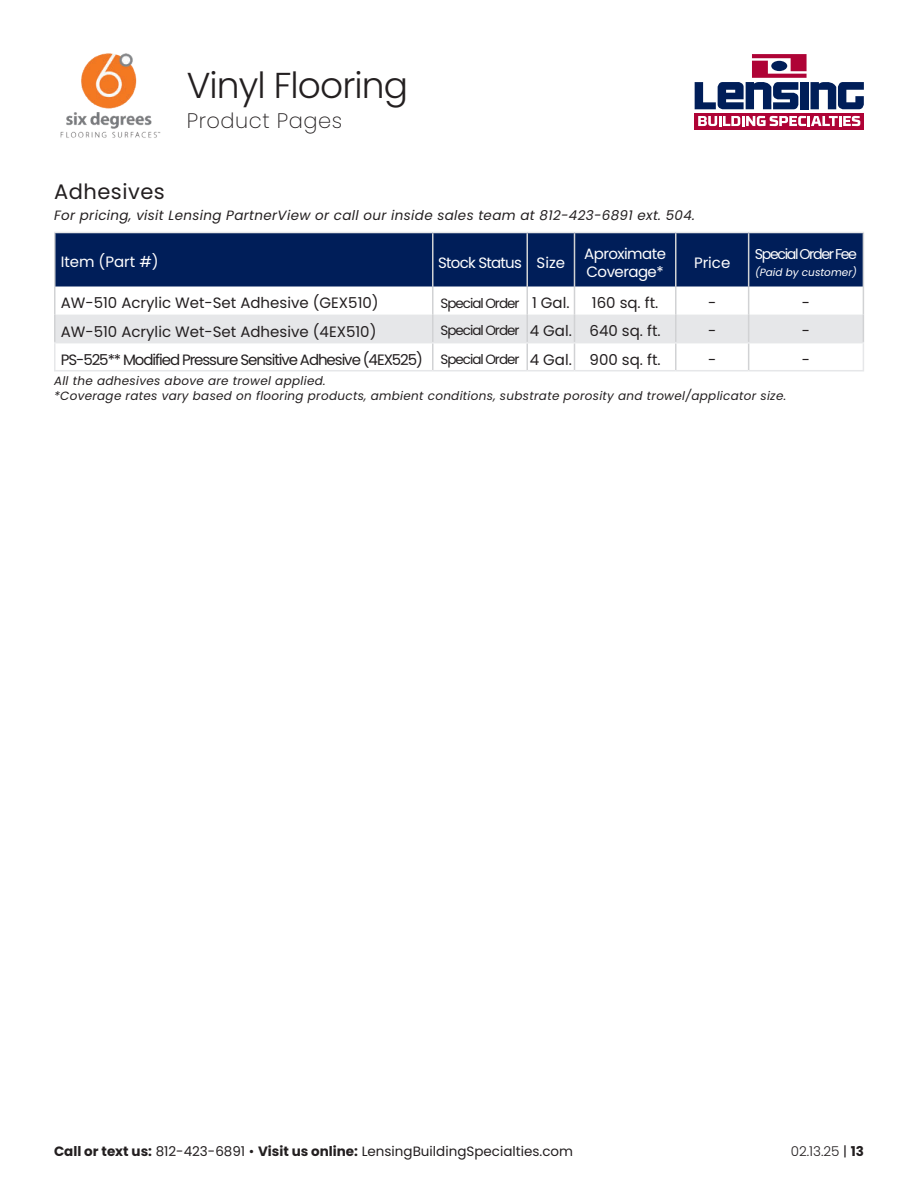
<style>
.page{position:relative;width:918px;height:1188px;background:#fff}
.page>*{position:absolute;margin:0;border:0;box-sizing:border-box;transform-origin:0 0}
.t1{font:300 36px "Poppins";letter-spacing:-.025em;color:#231f20}
.t2{font:200 21px "Poppins";letter-spacing:.025em;color:#231f20}
.t3{font:21px "Poppins";letter-spacing:.025em;color:#231f20}
.t4{font:15px "Poppins";color:#231f20}
.t5{font:15px "Poppins";letter-spacing:-.07em;color:#231f20}
.t6{font:15px/18px "Poppins";letter-spacing:-.035em;color:#fff}
.t7{font:15px "Poppins";color:#fff}
.t8{font:14.25px "Poppins";letter-spacing:-.1em;color:#fff}
.t9{font:italic 13.5px "Poppins";letter-spacing:.025em;color:#231f20}
.t10{font:13.5px "Poppins";color:#231f20}
.t11{font:13.5px "Poppins";letter-spacing:-.075em;color:#231f20}
.t12{font:300 13.5px "Poppins";color:#231f20}
.t13{font:italic 12px/14.4px "Poppins";letter-spacing:.025em;color:#231f20}
.t14{font:italic 10.5px "Poppins";color:#fff}
.s1{font-size:15px}
.s2{font-size:13.5px}
.s3{font-weight:700}
.s4{font-weight:400}
</style>
<div class="page">
<div style="left:695px;top:113px;width:169px;height:16px;background:#af0336"></div>
<svg style="left:698px;top:116px;width:162px;height:10px"></svg>
<svg style="left:695px;top:54px;width:169px;height:55px"></svg>
<img style="left:60px;top:53px;width:101px;height:85px">
<div style="left:56px;top:233px;width:807px;height:54px;background:#001e59"></div>
<hr style="left:54px;top:233px;width:2px;height:54px;background:#d1d2d4">
<hr style="left:432px;top:233px;width:2px;height:54px;background:#d1d2d4">
<hr style="left:527px;top:233px;width:1px;height:54px;background:#d1d2d4">
<hr style="left:574px;top:233px;width:1px;height:54px;background:#d1d2d4">
<hr style="left:675px;top:233px;width:2px;height:54px;background:#d1d2d4">
<hr style="left:748px;top:233px;width:1px;height:54px;background:#d1d2d4">
<hr style="left:863px;top:233px;width:1px;height:54px;background:#d1d2d4">
<hr style="left:54px;top:287px;width:2px;height:28px;background:#d1d2d4">
<hr style="left:54px;top:315px;width:2px;height:27px;background:#d1d2d4">
<hr style="left:54px;top:232px;width:379px;height:1px;background:#e6e7e9">
<hr style="left:433px;top:232px;width:94px;height:1px;background:#e6e7e9">
<hr style="left:527px;top:232px;width:48px;height:1px;background:#e6e7e9">
<hr style="left:575px;top:232px;width:101px;height:1px;background:#e6e7e9">
<hr style="left:676px;top:232px;width:73px;height:1px;background:#e6e7e9">
<hr style="left:749px;top:232px;width:115px;height:1px;background:#e6e7e9">
<hr style="left:54px;top:342px;width:379px;height:1px;background:#e6e7e9">
<hr style="left:54px;top:343px;width:2px;height:27px;background:#e6e7e9">
<svg style="left:55px;top:287px;width:809px;height:83px"></svg>
<hr style="left:54px;top:370px;width:379px;height:1px;background:#e6e7e9">
<hr style="left:433px;top:370px;width:94px;height:1px;background:#e6e7e9">
<hr style="left:527px;top:370px;width:48px;height:1px;background:#e6e7e9">
<hr style="left:575px;top:370px;width:101px;height:1px;background:#e6e7e9">
<hr style="left:676px;top:370px;width:73px;height:1px;background:#e6e7e9">
<hr style="left:749px;top:370px;width:115px;height:1px;background:#e6e7e9">
<h1 class="t1" style="left:187px;top:71px;width:223px">Vinyl Flooring</h1>
<h2 class="t2" style="left:187px;top:112px;width:157px">Product Pages</h2>
<h2 class="t3" style="left:54px;top:179px;width:112px">Adhesives</h2>
<p class="t9" style="left:54px;top:207px;width:643px">For pricing, visit Lensing PartnerView or call our inside sales team at 812-423-6891 ext. 504.</p>
<p class="t7" style="left:61px;top:253px;width:100px">Item (Part #)</p>
<p class="t6" style="left:438px;top:254px;width:129px">Stock Status Size</p>
<p class="t6" style="left:584px;top:245px;width:83px">Aproximate<br>Coverage*</p>
<p class="t6" style="left:694px;top:254px;width:38px">Price</p>
<p class="t8" style="left:755px;top:246px;width:104px">Special Order Fee</p>
<p class="t14" style="left:755px;top:266px;width:104px">(Paid by customer)</p>
<p class="t4" style="left:61px;top:294px;width:319px">AW-510 Acrylic Wet-Set Adhesive (GEX510)</p>
<p class="t11" style="left:440px;top:295px;width:131px">Special Order <span class="s1">1 Gal.</span></p>
<p class="t4" style="left:592px;top:294px;width:68px">160 sq. ft.</p>
<p class="t4" style="left:708px;top:294px;width:10px">-</p>
<p class="t4" style="left:802px;top:294px;width:10px">-</p>
<p class="t4" style="left:61px;top:322px;width:317px">AW-510 Acrylic Wet-Set Adhesive (4EX510)</p>
<p class="t4" style="left:440px;top:322px;width:222px"><span class="s2">Special Order</span> 4 Gal. 640 sq. ft.</p>
<p class="t4" style="left:708px;top:322px;width:10px">-</p>
<p class="t4" style="left:802px;top:322px;width:10px">-</p>
<p class="t5" style="left:61px;top:350px;width:601px">PS-525** Modified Pressure Sensitive Adhesive (4EX525) <span class="s2">Special Order</span> 4 Gal. 900 sq. ft.</p>
<p class="t4" style="left:708px;top:350px;width:10px">-</p>
<p class="t4" style="left:802px;top:350px;width:10px">-</p>
<p class="t13" style="left:54px;top:374px;width:734px">All the adhesives above are trowel applied.<br>*Coverage rates vary based on flooring products, ambient conditions, substrate porosity and trowel/applicator size.</p>
<p class="t10" style="left:54px;top:1145px;width:521px"><span class="s3">Call or text us:</span> 812-423-6891 • <span class="s3">Visit us online:</span> LensingBuildingSpecialties.com</p>
<p class="t12" style="left:791px;top:1143px;width:75px">02.13.25 <span class="s4">|</span> <span class="s3">13</span></p>
</div>
